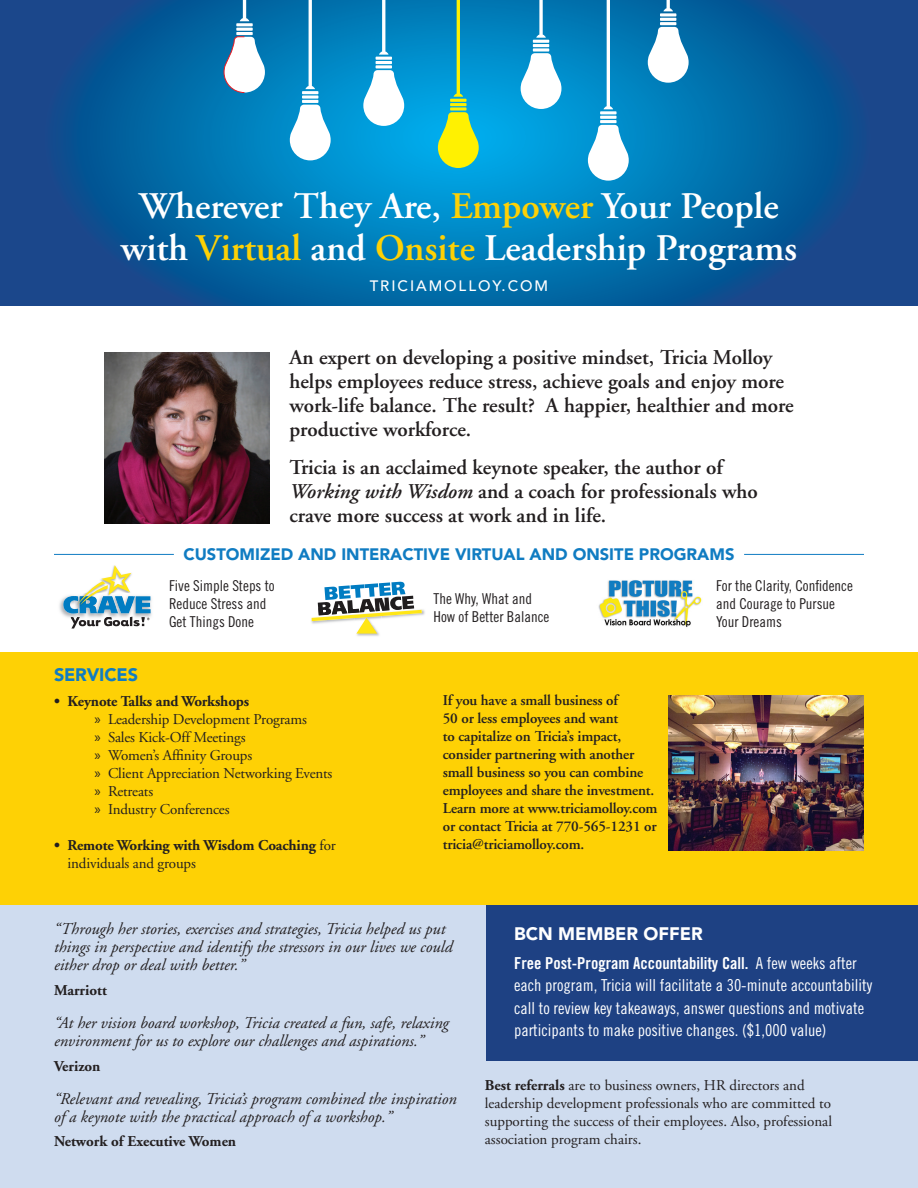
<style>
.page{position:relative;width:918px;height:1188px;background:#fff}
.page>*{position:absolute;margin:0;border:0;box-sizing:border-box;transform-origin:0 0}
.t1{font:600 37.5px "Adobe Garamond";color:#fff}
.t2{font:600 21px/24px "Adobe Garamond";color:#231f20}
.Avenir_BF_caps{font:900 18px "Avenir";color:#fff}
.Avenir_BF_caps-2{font:900 18px "Avenir";letter-spacing:-.01em;color:#107cc2}
.t3{font:italic 16.5px/18px "Adobe Garamond";color:#231f20}
.t4{font:16.5px/22.5px "Trade Gothic Cond Eighteen";color:#fff}
.Avenir_BF_caps-3{font:900 16.5px "Avenir";color:#107cc2}
.t5{font:15px/18px "Adobe Garamond";color:#231f20}
.t6{font:600 15px/18px "Adobe Garamond";letter-spacing:-.01em;color:#231f20}
.t7{font:15px/18px "Trade Gothic Cond Eighteen";color:#231f20}
.t8{font:700 15px/18px "Adobe Garamond";letter-spacing:-.01em;color:#231f20}
.Avenir_BF_caps-4{font:500 15px "Avenir";letter-spacing:.13em;color:#fff}
.s1{color:#fed105}
.s2{font-style:italic}
.s3{font-family:"Myriad Pro"}
.s4{font-weight:400}
.s5{font-family:"Trade Gothic Bold Cond Twenty"}
.s6{font-weight:700}
</style>
<div class="page">
<svg style="left:0;top:0;width:918px;height:305px;background:#066aa8"></svg>
<hr style="left:236px;top:32px;width:17px;height:3px;background:#fff">
<hr style="left:236px;top:28px;width:17px;height:3px;background:#fff">
<hr style="left:236px;top:23px;width:17px;height:3px;background:#fff">
<svg style="left:240px;top:0;width:9px;height:21px"></svg>
<hr style="left:660px;top:22px;width:16px;height:3px;background:#fff">
<hr style="left:660px;top:18px;width:16px;height:3px;background:#fff">
<hr style="left:660px;top:13px;width:16px;height:3px;background:#fff">
<svg style="left:663px;top:0;width:10px;height:11px"></svg>
<svg style="left:648px;top:27px;width:41px;height:56px"></svg>
<hr style="left:302px;top:100px;width:16px;height:3px;background:#fff">
<svg style="left:302px;top:95px;width:16px;height:4px"></svg>
<hr style="left:302px;top:91px;width:16px;height:3px;background:#fff">
<svg style="left:305px;top:0;width:10px;height:89px"></svg>
<svg style="left:290px;top:105px;width:41px;height:55px"></svg>
<hr style="left:376px;top:65px;width:16px;height:3px;background:#fff">
<hr style="left:376px;top:61px;width:16px;height:3px;background:#fff">
<hr style="left:376px;top:57px;width:16px;height:3px;background:#fff">
<svg style="left:379px;top:0;width:10px;height:55px"></svg>
<svg style="left:363px;top:70px;width:41px;height:56px"></svg>
<svg style="left:450px;top:107px;width:17px;height:4px"></svg>
<hr style="left:450px;top:103px;width:17px;height:3px;background:#fff101">
<hr style="left:450px;top:99px;width:17px;height:3px;background:#fff101">
<svg style="left:454px;top:0;width:9px;height:97px"></svg>
<svg style="left:438px;top:112px;width:41px;height:56px;background:#bbdd3d"></svg>
<svg style="left:533px;top:48px;width:16px;height:4px"></svg>
<hr style="left:533px;top:44px;width:16px;height:3px;background:#fff">
<hr style="left:533px;top:40px;width:16px;height:3px;background:#fff">
<svg style="left:536px;top:0;width:10px;height:38px"></svg>
<svg style="left:521px;top:53px;width:40px;height:56px"></svg>
<hr style="left:600px;top:120px;width:17px;height:3px;background:#fff">
<hr style="left:600px;top:116px;width:17px;height:3px;background:#fff">
<hr style="left:600px;top:111px;width:17px;height:3px;background:#fff">
<svg style="left:604px;top:0;width:9px;height:109px"></svg>
<svg style="left:588px;top:125px;width:41px;height:56px"></svg>
<svg style="left:224px;top:36px;width:41px;height:58px"></svg>
<div style="left:0;top:900px;width:918px;height:288px;background:#cfdcef"></div>
<div style="left:486px;top:904px;width:432px;height:157px;background:#1e4183"></div>
<div style="left:0;top:652px;width:918px;height:252px;background:#fed105"></div>
<img style="left:105px;top:352px;width:165px;height:171px">
<img style="left:669px;top:696px;width:195px;height:154px">
<img style="left:59px;top:598px;width:93px;height:18px">
<svg style="left:63px;top:565px;width:88px;height:64px"></svg>
<img style="left:598px;top:580px;width:104px;height:48px">
<img style="left:311px;top:609px;width:114px;height:14px">
<img style="left:357px;top:634px;width:22px;height:2px">
<svg style="left:312px;top:582px;width:110px;height:52px"></svg>
<hr style="left:54px;top:554px;width:120px;height:1px;background:#107cc2">
<hr style="left:744px;top:554px;width:120px;height:1px;background:#107cc2">
<p class="t1" style="left:139px;top:185px;width:641px">Wherever They Are, <span class="s1">Empower</span> Your People</p>
<p class="t1" style="left:121px;top:227px;width:678px">with <span class="s1">Virtual</span> and <span class="s1">Onsite</span> Leadership Programs</p>
<p class="Avenir_BF_caps-4" style="left:370px;top:277px;width:180px">TRICIAMOLLOY.COM</p>
<p class="t2" style="left:289px;top:346px;width:506px">An expert on developing a positive mindset, Tricia Molloy helps employees reduce stress, achieve goals and enjoy more work-life balance. The result? A happier, healthier and more productive workforce.</p>
<p class="t2" style="left:289px;top:455px;width:470px">Tricia is an acclaimed keynote speaker, the author of<br><span class="s2">Working with Wisdom</span> and a coach for professionals who crave more success at work and in life.</p>
<p class="Avenir_BF_caps-3" style="left:183px;top:544px;width:553px">CUSTOMIZED AND INTERACTIVE VIRTUAL AND ONSITE PROGRAMS</p>
<p class="t7" style="left:169px;top:576px;width:107px">Five Simple Steps to<br>Reduce Stress and<br>Get Things Done</p>
<p class="Avenir_BF_caps-2" style="left:54px;top:664px;width:86px">SERVICES</p>
<p class="t8" style="left:54px;top:693px;width:197px">• Keynote Talks and Workshops</p>
<p class="t5" style="left:94px;top:711px;width:214px"><span class="s3">»</span> Leadership Development Programs</p>
<p class="t5" style="left:94px;top:729px;width:153px"><span class="s3">»</span> Sales Kick-Off Meetings</p>
<p class="t5" style="left:94px;top:747px;width:159px"><span class="s3">»</span> Women’s Affinity Groups</p>
<p class="t5" style="left:94px;top:765px;width:240px"><span class="s3">»</span> Client Appreciation Networking Events</p>
<p class="t5" style="left:94px;top:783px;width:60px"><span class="s3">»</span> Retreats</p>
<p class="t5" style="left:94px;top:801px;width:137px"><span class="s3">»</span> Industry Conferences</p>
<p class="t8" style="left:68px;top:837px;width:270px;text-indent:-14px">• Remote Working with Wisdom Coaching <span class="s4">for individuals and groups</span></p>
<p class="t7" style="left:434px;top:589px;width:117px">The Why, What and<br>How of Better Balance</p>
<p class="t6" style="left:443px;top:692px;width:216px">If you have a small business of<br>50 or less employees and want<br>to capitalize on Tricia’s impact, consider partnering with another small business so you can combine employees and share the investment.<br>Learn more at www.triciamolloy.com or contact Tricia at 770-565-1231 or tricia@triciamolloy.com.</p>
<p class="t7" style="left:716px;top:576px;width:138px">For the Clarity, Confidence and Courage to Pursue<br>Your Dreams</p>
<p class="t3" style="left:54px;top:920px;width:400px">“Through her stories, exercises and strategies, Tricia helped us put things in perspective and identify the stressors in our lives we could either drop or deal with better.”</p>
<p class="t8" style="left:54px;top:981px;width:54px">Marriott</p>
<p class="t3" style="left:54px;top:1014px;width:396px">“At her vision board workshop, Tricia created a fun, safe, relaxing environment for us to explore our challenges and aspirations.”</p>
<p class="t8" style="left:54px;top:1057px;width:48px">Verizon</p>
<p class="t3" style="left:54px;top:1090px;width:404px">“Relevant and revealing, Tricia’s program combined the inspiration of a keynote with the practical approach of a workshop.”</p>
<p class="t8" style="left:54px;top:1133px;width:184px">Network of Executive Women</p>
<p class="Avenir_BF_caps" style="left:514px;top:923px;width:190px">BCN MEMBER OFFER</p>
<p class="t4" style="left:514px;top:952px;width:360px"><span class="s5">Free Post-Program Accountability Call.</span> A few weeks after each program, Tricia will facilitate a 30-minute accountability call to review key takeaways, answer questions and motivate participants to make positive changes. ($1,000 value)</p>
<p class="t5" style="left:485px;top:1077px;width:349px"><span class="s6">Best referrals</span> are to business owners, HR directors and leadership development professionals who are committed to supporting the success of their employees. Also, professional association program chairs.</p>
</div>
